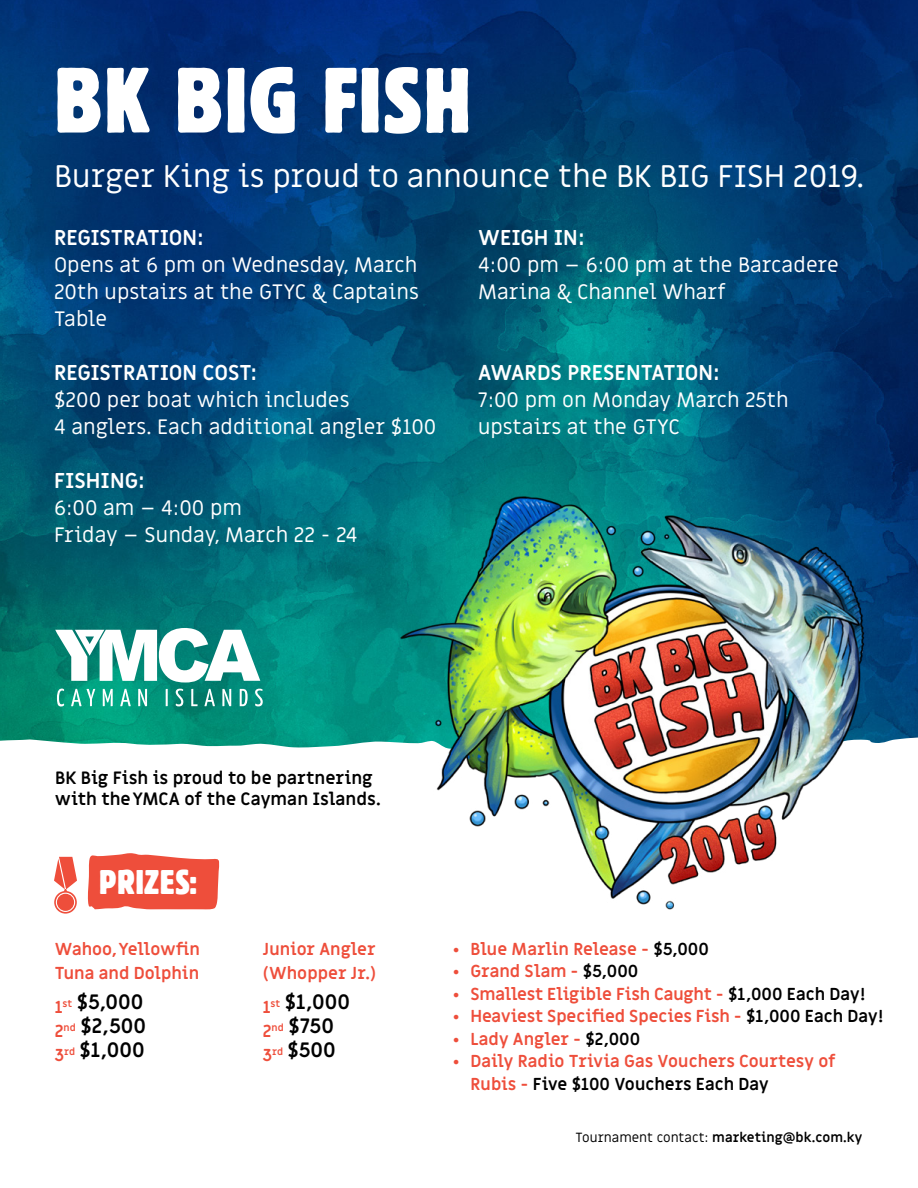
<style>
.page{position:relative;width:918px;height:1188px;background:#fff}
.page>*{position:absolute;margin:0;border:0;box-sizing:border-box;transform-origin:0 0}
.t1{font:condensed 91.8px "Block BE";letter-spacing:.02em;color:#fff}
.t2{font:condensed 34.05px "Block BE";letter-spacing:.02em;color:#fff}
.t3{font:31.5px "Miriam Libre";color:#fff}
.t4{font:21px/27px "Miriam Libre";color:#fff}
.t5{font:700 21px "Miriam Libre";color:#fff}
.t6{font:700 20.4px/23.7px "Miriam Libre";color:#000}
.t7{font:700 17.4px/21px "Miriam Libre";color:#000}
.t8{font:700 16.95px/23.7px "Miriam Libre";color:#ee4e3b}
.t9{font:700 13.35px "Miriam Libre";color:#000}
.s1{font-size:9.9px;color:#ee4e3b}
.s2{color:#000}
.s3{font-weight:400}
</style>
<div class="page">
<img style="left:0;top:0;width:918px;height:748px">
<img style="left:373px;top:388px;width:532px;height:522px">
<svg style="left:87px;top:853px;width:132px;height:57px;background:#ef604e"></svg>
<svg style="left:54px;top:857px;width:23px;height:57px"></svg>
<svg style="left:55px;top:628px;width:205px;height:55px"></svg>
<svg style="left:57px;top:689px;width:7px;height:18px"></svg>
<svg style="left:71px;top:689px;width:24px;height:17px"></svg>
<svg style="left:103px;top:689px;width:10px;height:17px"></svg>
<svg style="left:120px;top:689px;width:11px;height:17px"></svg>
<svg style="left:138px;top:689px;width:9px;height:17px"></svg>
<svg style="left:166px;top:689px;width:2px;height:17px"></svg>
<svg style="left:176px;top:689px;width:7px;height:17px"></svg>
<svg style="left:191px;top:689px;width:7px;height:17px"></svg>
<svg style="left:204px;top:689px;width:11px;height:17px"></svg>
<svg style="left:222px;top:689px;width:9px;height:17px"></svg>
<svg style="left:240px;top:689px;width:8px;height:17px"></svg>
<svg style="left:255px;top:689px;width:8px;height:17px"></svg>
<p class="t1" style="left:54px;top:47px;width:419px">BK BIG FISH</p>
<p class="t3" style="left:54px;top:158px;width:812px">Burger King is proud to announce the BK BIG FISH 2019.</p>
<p class="t5" style="left:54px;top:225px;width:152px">REGISTRATION:</p>
<p class="t4" style="left:54px;top:252px;width:367px;text-align:justify">Opens at 6 pm on Wednesday, March 20th upstairs at the GTYC &amp; Captains Table</p>
<p class="t5" style="left:54px;top:360px;width:205px">REGISTRATION COST:</p>
<p class="t4" style="left:54px;top:387px;width:297px">$200 per boat which includes</p>
<p class="t4" style="left:54px;top:414px;width:384px">4 anglers. Each additional angler $100</p>
<p class="t5" style="left:54px;top:468px;width:93px">FISHING:</p>
<p class="t4" style="left:54px;top:495px;width:189px">6:00 am – 4:00 pm</p>
<p class="t4" style="left:54px;top:522px;width:305px">Friday – Sunday, March 22 - 24</p>
<p class="t5" style="left:478px;top:225px;width:108px">WEIGH IN:</p>
<p class="t4" style="left:478px;top:252px;width:362px">4:00 pm – 6:00 pm at the Barcadere<br>Marina &amp; Channel Wharf</p>
<p class="t5" style="left:478px;top:360px;width:243px">AWARDS PRESENTATION:</p>
<p class="t4" style="left:478px;top:387px;width:312px">7:00 pm on Monday March 25th upstairs at the GTYC</p>
<p class="t7" style="left:55px;top:768px;width:327px">BK Big Fish is proud to be partnering with the YMCA of the Cayman Islands.</p>
<p class="t2" style="left:99px;top:863px;width:100px">PRIZES:</p>
<p class="t8" style="left:55px;top:938px;width:147px">Wahoo, Yellowfin<br>Tuna and Dolphin</p>
<p class="t6" style="left:55px;top:991px;width:93px"><sub>1</sub><span class="s1">st</span> $5,000<br><sub>2</sub><span class="s1">nd</span> $2,500<br><sub>3</sub><span class="s1">rd</span> $1,000</p>
<p class="t8" style="left:263px;top:938px;width:115px">Junior Angler (Whopper Jr.)</p>
<p class="t6" style="left:263px;top:991px;width:89px"><sub>1</sub><span class="s1">st</span> $1,000<br><sub>2</sub><span class="s1">nd</span> $750<br><sub>3</sub><span class="s1">rd</span> $500</p>
<p class="t8" style="left:452px;top:938px;width:258px">• Blue Marlin Release - <span class="s2">$5,000</span></p>
<p class="t8" style="left:452px;top:960px;width:187px">• Grand Slam - <span class="s2">$5,000</span></p>
<p class="t8" style="left:452px;top:983px;width:414px">• Smallest Eligible Fish Caught - <span class="s2">$1,000 Each Day!</span></p>
<p class="t8" style="left:452px;top:1005px;width:432px">• Heaviest Specified Species Fish - <span class="s2">$1,000 Each Day!</span></p>
<p class="t8" style="left:452px;top:1028px;width:189px">• Lady Angler - <span class="s2">$2,000</span></p>
<p class="t8" style="left:470px;top:1051px;width:367px;line-height:22.5px;text-indent:-18px">• Daily Radio Trivia Gas Vouchers Courtesy of<br>Rubis - <span class="s2">Five $100 Vouchers Each Day</span></p>
<p class="t9" style="left:576px;top:1129px;width:288px"><span class="s3">Tournament contact:</span> marketing@bk.com.ky</p>
</div>
